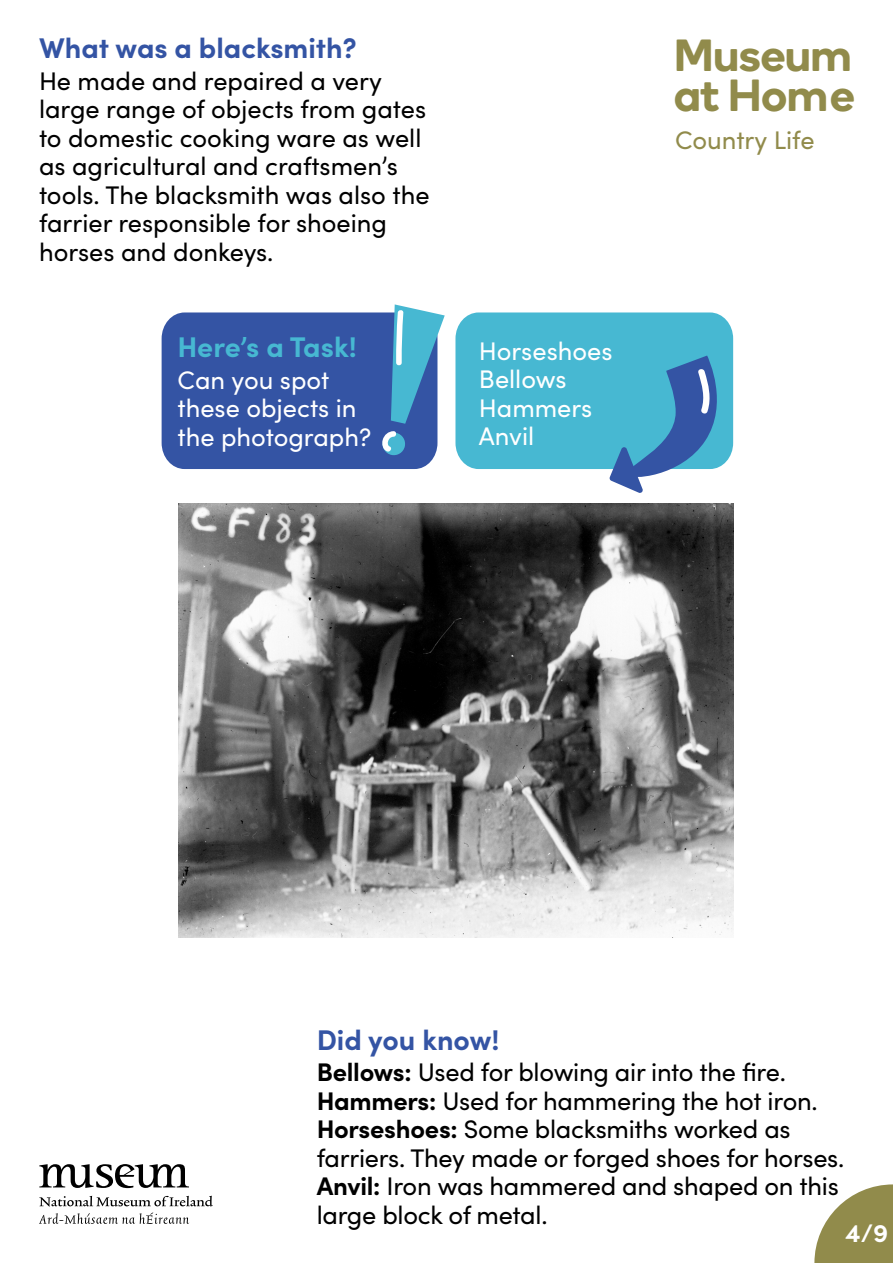
<style>
.page{position:relative;width:893px;height:1263px;background:#fff}
.page>*{position:absolute;margin:0;border:0;box-sizing:border-box;transform-origin:0 0}
.t1{font:600 45px/40.5px "Boing";color:#918b4b}
.t2{font:700 28.5px "Sofia Pro";color:#3454a4}
.t3{font:700 28.5px "Sofia Pro";letter-spacing:-.005em;color:#47b8d2}
.t4{font:25.5px/28.5px "Sofia Pro";letter-spacing:-.01em;color:#000}
.t5{font:25.5px/28.5px "Sofia Pro";color:#fff}
.t6{font:25.5px "Sofia Pro";color:#918b4b}
.t7{font:700 25.5px "Sofia Pro";color:#fff}
.s1{font-weight:700}
</style>
<div class="page">
<svg style="left:39px;top:1164px;width:150px;height:24px"></svg>
<svg style="left:39px;top:1196px;width:174px;height:28px"></svg>
<svg style="left:162px;top:304px;width:283px;height:165px;background:#476baf"></svg>
<img style="left:178px;top:504px;width:555px;height:433px">
<svg style="left:455px;top:312px;width:278px;height:181px;background:#5eb7d3"></svg>
<svg style="left:814px;top:1184px;width:79px;height:79px"></svg>
<p class="t2" style="left:39px;top:26px;width:319px">What was a blacksmith?</p>
<p class="t4" style="left:39px;top:65px;width:392px">He made and repaired a very large range of objects from gates to domestic cooking ware as well as agricultural and craftsmen’s tools. The blacksmith was also the farrier responsible for shoeing horses and donkeys.</p>
<p class="t3" style="left:178px;top:325px;width:181px">Here’s a Task!</p>
<p class="t5" style="left:178px;top:364px;width:195px">Can you spot these objects in the photograph?</p>
<p class="t5" style="left:479px;top:335px;width:135px">Horseshoes</p>
<p class="t5" style="left:479px;top:364px;width:89px">Bellows</p>
<p class="t5" style="left:479px;top:392px;width:115px">Hammers</p>
<p class="t5" style="left:479px;top:421px;width:57px">Anvil</p>
<h1 class="t1" style="left:674px;top:34px;width:182px">Museum at Home</h1>
<p class="t6" style="left:675px;top:121px;width:141px">Country Life</p>
<p class="t2" style="left:317px;top:1017px;width:184px">Did you know!</p>
<p class="t4" style="left:317px;top:1056px;width:471px"><span class="s1">Bellows:</span> Used for blowing air into the fire.</p>
<p class="t4" style="left:317px;top:1085px;width:503px"><span class="s1">Hammers:</span> Used for hammering the hot iron.</p>
<p class="t4" style="left:317px;top:1113px;width:529px"><span class="s1">Horseshoes:</span> Some blacksmiths worked as farriers. They made or forged shoes for horses.</p>
<p class="t4" style="left:317px;top:1170px;width:524px"><span class="s1">Anvil:</span> Iron was hammered and shaped on this large block of metal.</p>
<p class="t7" style="left:845px;top:1213px;width:44px">4/9</p>
</div>
